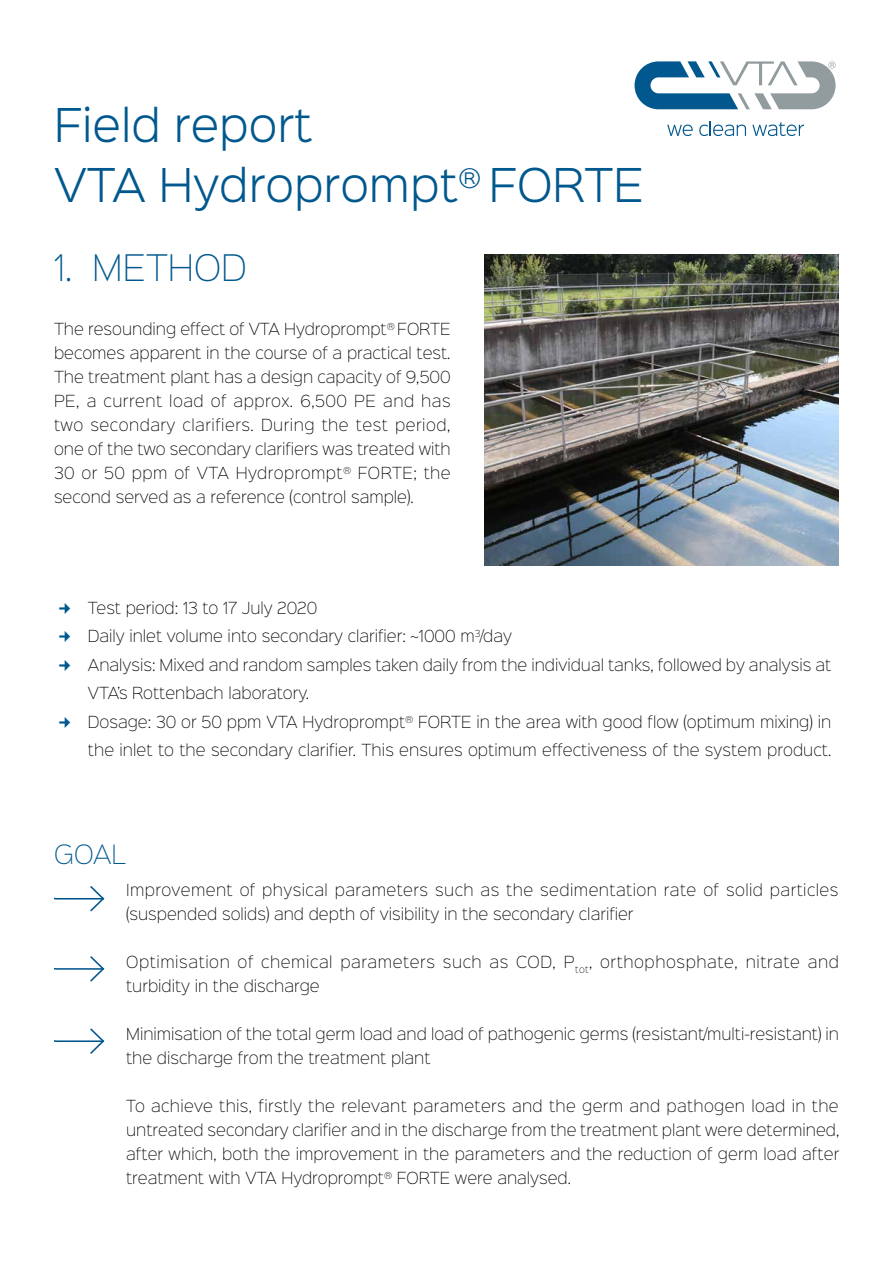
<style>
.page{position:relative;width:893px;height:1263px;background:#fff}
.page>*{position:absolute;margin:0;border:0;box-sizing:border-box;transform-origin:0 0}
.t1{font:300 42px/60.4px "Sinkin Sans 300";color:#00588e}
.t2{font:33px "Sinkin Sans 200 X Light";color:#00588e}
.t3{font:24px "Sinkin Sans 200 X Light";color:#00588e}
.t4{font:15px/24px "Sinkin Sans 200 X Light";color:#000;text-align:justify}
.t5{font:15px/24px "Sinkin Sans 200 X Light";letter-spacing:.03em;color:#000}
.t6{font:15px/24px "Sinkin Sans 200 X Light";letter-spacing:.04em;color:#000}
</style>
<div class="page">
<img style="left:485px;top:255px;width:354px;height:311px">
<svg style="left:54px;top:886px;width:51px;height:26px"></svg>
<svg style="left:54px;top:956px;width:51px;height:26px"></svg>
<svg style="left:54px;top:1028px;width:51px;height:26px"></svg>
<svg style="left:634px;top:61px;width:202px;height:48px"></svg>
<svg style="left:667px;top:125px;width:26px;height:11px"></svg>
<svg style="left:699px;top:121px;width:47px;height:15px"></svg>
<svg style="left:752px;top:122px;width:52px;height:14px"></svg>
<h1 class="t1" style="left:54px;top:91px;width:592px">Field report<br>VTA Hydroprompt<sup>®</sup> FORTE</h1>
<h2 class="t2" style="left:54px;top:241px;width:194px">1. METHOD</h2>
<p class="t4" style="left:54px;top:316px;width:398px">The resounding effect of VTA Hydroprompt<sup>®</sup> FORTE becomes apparent in the course of a practical test.<br>The treatment plant has a design capacity of 9,500<br>PE, a current load of approx. 6,500 PE and has two secondary clarifiers. During the test period, one of the two secondary clarifiers was treated with 30 or 50 ppm of VTA Hydroprompt<sup>®</sup> FORTE; the second served as a reference (control sample).</p>
<p class="t4" style="left:88px;top:592px;width:745px;line-height:28.5px;text-align:left">Test period: 13 to 17 July 2020<br>Daily inlet volume into secondary clarifier: ~1000 m<sup>3</sup>/day<br>Analysis: Mixed and random samples taken daily from the individual tanks, followed by analysis at VTA’s Rottenbach laboratory.<br>Dosage: 30 or 50 ppm VTA Hydroprompt<sup>®</sup> FORTE in the area with good flow (optimum mixing) in the inlet to the secondary clarifier. This ensures optimum effectiveness of the system product.</p>
<h3 class="t3" style="left:54px;top:835px;width:73px">GOAL</h3>
<p class="t5" style="left:126px;top:877px;width:714px">Improvement of physical parameters such as the sedimentation rate of solid particles (suspended solids) and depth of visibility in the secondary clarifier</p>
<p class="t6" style="left:126px;top:949px;width:714px">Optimisation of chemical parameters such as COD, P<sub>tot</sub>, orthophosphate, nitrate and turbidity in the discharge</p>
<p class="t4" style="left:126px;top:1021px;width:714px">Minimisation of the total germ load and load of pathogenic germs (resistant/multi-resistant) in the discharge from the treatment plant</p>
<p class="t4" style="left:126px;top:1093px;width:715px">To achieve this, firstly the relevant parameters and the germ and pathogen load in the untreated secondary clarifier and in the discharge from the treatment plant were determined, after which, both the improvement in the parameters and the reduction of germ load after treatment with VTA Hydroprompt<sup>®</sup> FORTE were analysed.</p>
</div>
